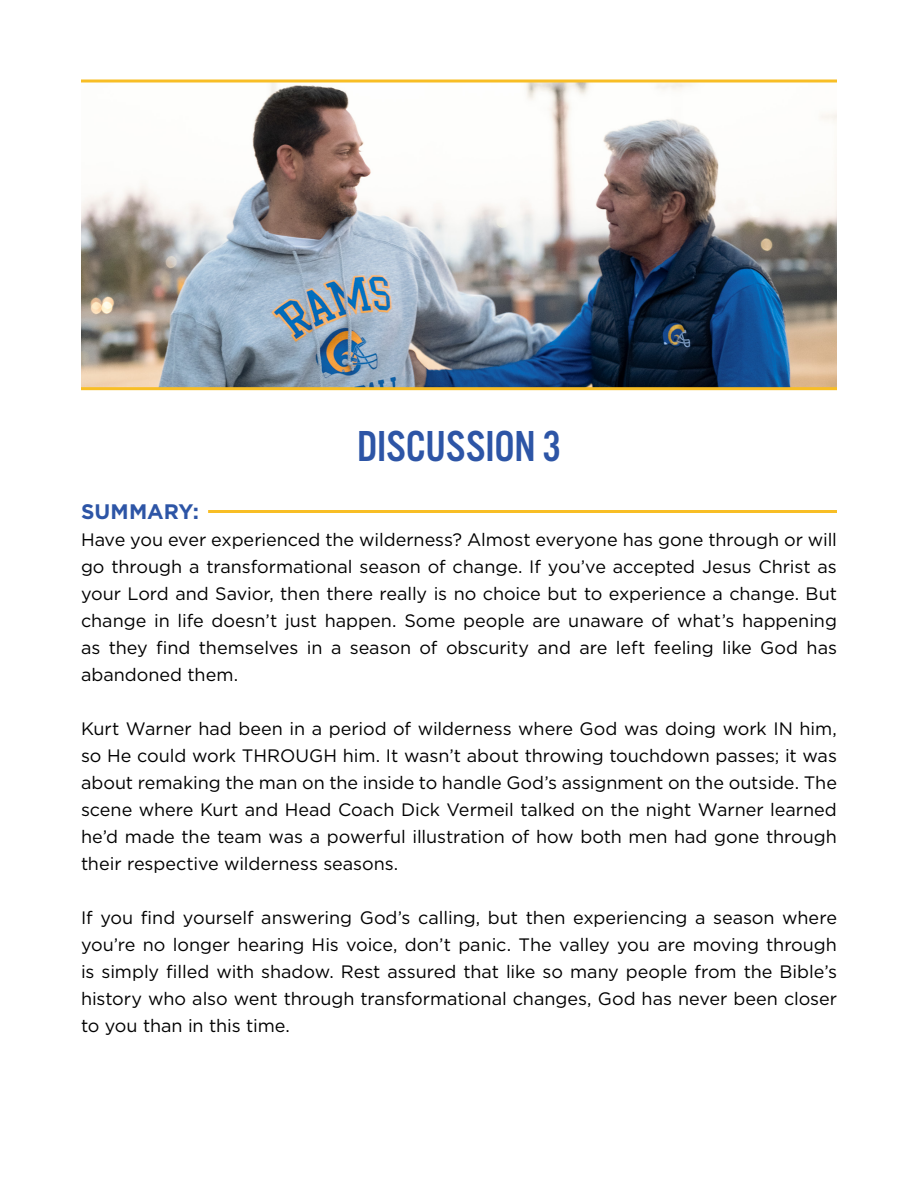
<style>
.page{position:relative;width:918px;height:1188px;background:#fff}
.page>*{position:absolute;margin:0;border:0;box-sizing:border-box;transform-origin:0 0}
.t1{font:45px "Alternate Gothic Pro No 3";letter-spacing:.005em;color:#2d55a6}
.t2{font:700 21px "Gotham";color:#2d55a6}
.t3{font:18px/27px "Gotham";color:#000;text-align:justify}
</style>
<div class="page">
<img style="left:81px;top:83px;width:756px;height:304px">
<hr style="left:81px;top:387px;width:756px;height:3px;background:#f8be25">
<hr style="left:81px;top:80px;width:756px;height:3px;background:#f8be25">
<hr style="left:208px;top:510px;width:629px;height:3px;background:#f8be25">
<h1 class="t1" style="left:357px;top:423px;width:205px">DISCUSSION 3</h1>
<p class="t2" style="left:81px;top:498px;width:119px">SUMMARY:</p>
<p class="t3" style="left:81px;top:526px;width:758px">Have you ever experienced the wilderness? Almost everyone has gone through or will go through a transformational season of change. If you’ve accepted Jesus Christ as your Lord and Savior, then there really is no choice but to experience a change. But change in life doesn’t just happen. Some people are unaware of what’s happening as they find themselves in a season of obscurity and are left feeling like God has abandoned them.</p>
<p class="t3" style="left:81px;top:715px;width:757px">Kurt Warner had been in a period of wilderness where God was doing work IN him, so He could work THROUGH him. It wasn’t about throwing touchdown passes; it was about remaking the man on the inside to handle God’s assignment on the outside. The scene where Kurt and Head Coach Dick Vermeil talked on the night Warner learned he’d made the team was a powerful illustration of how both men had gone through their respective wilderness seasons.</p>
<p class="t3" style="left:81px;top:904px;width:758px">If you find yourself answering God’s calling, but then experiencing a season where you’re no longer hearing His voice, don’t panic. The valley you are moving through is simply filled with shadow. Rest assured that like so many people from the Bible’s history who also went through transformational changes, God has never been closer to you than in this time.</p>
</div>
